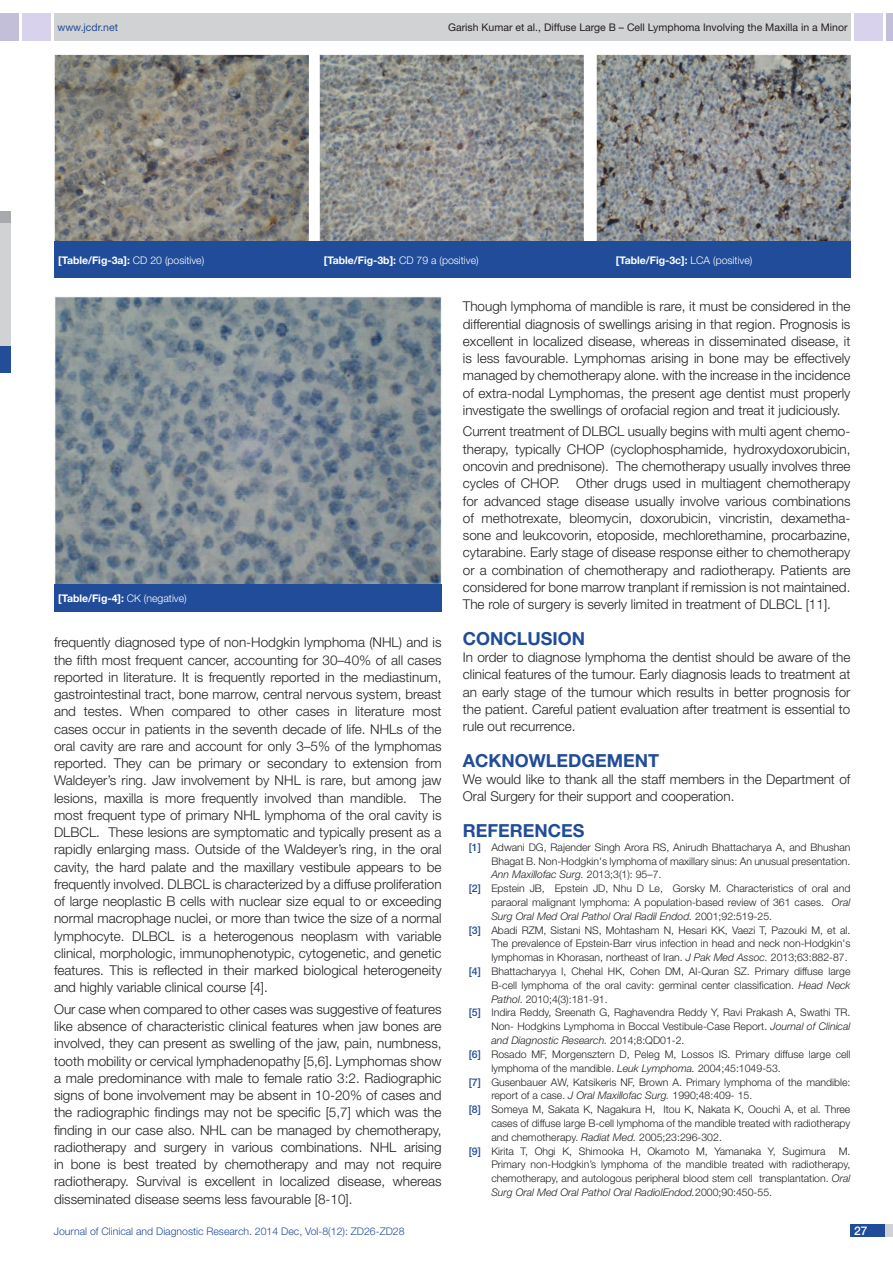
<style>
.page{position:relative;width:893px;height:1263px;background:#fff}
.page>*{position:absolute;margin:0;border:0;box-sizing:border-box;transform-origin:0 0}
.Heading{font:700 18px "Helvetica Neue";color:#214c99}
.Body_text{font:300 13.5px/17.2px "Helvetica Neue";color:#231f20;text-align:justify}
.t1{font:500 12px "Helvetica Neue";color:#fff}
.t2{font:300 10.5px/13.8px "Helvetica Neue";color:#231f20;text-align:justify}
.t3{font:italic 300 10.5px "Helvetica Neue";color:#231f20}
.Table_text{font:700 10.5px "Helvetica Neue";color:#fff}
.t4{font:10.5px "Helvetica Neue";color:#231f20}
.t5{font:300 10.5px "Helvetica Neue";color:#214c99}
.t6{font:10.5px "Helvetica Neue";color:#214c99}
.s1{font-weight:300}
.s2{font-weight:500;color:#214c99}
.s3{font-style:normal}
.s4{font-style:italic}
</style>
<div class="page">
<div style="left:54px;top:13px;width:796px;height:28px;background:#d1d2d4"></div>
<div style="left:0;top:13px;width:19px;height:28px;background:#c3bfd8"></div>
<div style="left:22px;top:13px;width:29px;height:28px;background:#d9d2ec"></div>
<div style="left:886px;top:13px;width:7px;height:28px;background:#c3bfd8"></div>
<div style="left:854px;top:13px;width:29px;height:28px;background:#d9d2ec"></div>
<div style="left:850px;top:1224px;width:43px;height:13px;background:#d1d2d4"></div>
<div style="left:850px;top:1224px;width:35px;height:13px;background:#214c99"></div>
<div style="left:0;top:212px;width:11px;height:12px;background:#a8a9ad"></div>
<div style="left:0;top:223px;width:11px;height:125px;background:#d1d2d4"></div>
<div style="left:0;top:346px;width:11px;height:27px;background:#244d99"></div>
<img style="left:54px;top:54px;width:254px;height:187px">
<img style="left:596px;top:54px;width:254px;height:187px">
<img style="left:320px;top:54px;width:263px;height:187px">
<div style="left:54px;top:241px;width:796px;height:37px;background:#214c99"></div>
<img style="left:54px;top:296px;width:388px;height:288px">
<div style="left:54px;top:584px;width:388px;height:27px;background:#214c99"></div>
<p class="t6" style="left:57px;top:21px;width:62px">www.jcdr.net</p>
<p class="t4" style="left:448px;top:21px;width:401px">Garish Kumar et al., Diffuse Large B – Cell Lymphoma Involving the Maxilla in a Minor</p>
<p class="Table_text" style="left:58px;top:253px;width:148px">[TABLE/FIG-3A]: <span class="s1">CD 20 (positive)</span></p>
<p class="Table_text" style="left:324px;top:253px;width:156px">[TABLE/FIG-3B]: <span class="s1">CD 79 a (positive)</span></p>
<p class="Table_text" style="left:616px;top:253px;width:138px">[TABLE/FIG-3C]: <span class="s1">LCA (positive)</span></p>
<p class="Table_text" style="left:58px;top:591px;width:130px">[TABLE/FIG-4]: <span class="s1">CK (negative)</span></p>
<p class="Body_text" style="left:54px;top:634px;width:389px">frequently diagnosed type of non-Hodgkin lymphoma (NHL) and is the fifth most frequent cancer, accounting for 30–40% of all cases reported in literature. It is frequently reported in the mediastinum, gastrointestinal tract, bone marrow, central nervous system, breast and testes. When compared to other cases in literature most cases occur in patients in the seventh decade of life. NHLs of the oral cavity are rare and account for only 3–5% of the lymphomas reported. They can be primary or secondary to extension from Waldeyer’s ring. Jaw involvement by NHL is rare, but among jaw lesions, maxilla is more frequently involved than mandible. The most frequent type of primary NHL lymphoma of the oral cavity is DLBCL. These lesions are symptomatic and typically present as a rapidly enlarging mass. Outside of the Waldeyer’s ring, in the oral cavity, the hard palate and the maxillary vestibule appears to be frequently involved. DLBCL is characterized by a diffuse proliferation of large neoplastic B cells with nuclear size equal to or exceeding normal macrophage nuclei, or more than twice the size of a normal lymphocyte. DLBCL is a heterogenous neoplasm with variable clinical, morphologic, immunophenotypic, cytogenetic, and genetic features. This is reflected in their marked biological heterogeneity and highly variable clinical course [4].</p>
<p class="Body_text" style="left:54px;top:1000px;width:389px">Our case when compared to other cases was suggestive of features like absence of characteristic clinical features when jaw bones are involved, they can present as swelling of the jaw, pain, numbness, tooth mobility or cervical lymphadenopathy [5,6]. Lymphomas show a male predominance with male to female ratio 3:2. Radiographic signs of bone involvement may be absent in 10-20% of cases and the radiographic findings may not be specific [5,7] which was the finding in our case also. NHL can be managed by chemotherapy, radiotherapy and surgery in various combinations. NHL arising in bone is best treated by chemotherapy and may not require radiotherapy. Survival is excellent in localized disease, whereas disseminated disease seems less favourable [8-10].</p>
<p class="Body_text" style="left:463px;top:298px;width:389px">Though lymphoma of mandible is rare, it must be considered in the differential diagnosis of swellings arising in that region. Prognosis is excellent in localized disease, whereas in disseminated disease, it is less favourable. Lymphomas arising in bone may be effectively managed by chemotherapy alone. with the increase in the incidence of extra-nodal Lymphomas, the present age dentist must properly investigate the swellings of orofacial region and treat it judiciously.</p>
<p class="Body_text" style="left:463px;top:423px;width:389px">Current treatment of DLBCL usually begins with multi agent chemo&shy;therapy, typically CHOP (cyclophosphamide, hydroxydoxorubicin, oncovin and prednisone). The chemotherapy usually involves three cycles of CHOP. Other drugs used in multiagent chemotherapy for advanced stage disease usually involve various combinations of methotrexate, bleomycin, doxorubicin, vincristin, dexametha&shy;sone and leukcovorin, etoposide, mechlorethamine, procarbazine, cytarabine. Early stage of disease response either to chemotherapy or a combination of chemotherapy and radiotherapy. Patients are considered for bone marrow tranplant if remission is not maintained.<br>The role of surgery is severly limited in treatment of DLBCL [11].</p>
<p class="Heading" style="left:463px;top:627px;width:124px">CONCLUSION</p>
<p class="Body_text" style="left:463px;top:648px;width:389px">In order to diagnose lymphoma the dentist should be aware of the clinical features of the tumour. Early diagnosis leads to treatment at an early stage of the tumour which results in better prognosis for the patient. Careful patient evaluation after treatment is essential to rule out recurrence.</p>
<p class="Heading" style="left:463px;top:749px;width:198px">ACKNOWLEDGEMENT</p>
<p class="Body_text" style="left:463px;top:770px;width:389px">We would like to thank all the staff members in the Department of<br>Oral Surgery for their support and cooperation.</p>
<p class="Heading" style="left:463px;top:819px;width:123px">REFERENCES</p>
<p class="t2" style="left:469px;top:840px;width:383px"><span class="s2">[1]</span> Adwani DG, Rajender Singh Arora RS, Anirudh Bhattacharya A, and Bhushan</p>
<p class="t2" style="left:491px;top:854px;width:361px">Bhagat B. Non-Hodgkin's lymphoma of maxillary sinus: An unusual presentation.</p>
<p class="t3" style="left:491px;top:868px;width:172px">Ann Maxillofac Surg. <span class="s3">2013;3(1): 95–7.</span></p>
<p class="t2" style="left:469px;top:881px;width:383px"><span class="s2">[2]</span> Epstein JB, Epstein JD, Nhu D Le, Gorsky M. Characteristics of oral and</p>
<p class="t2" style="left:491px;top:895px;width:361px">paraoral malignant lymphoma: A population-based review of 361 cases. <span class="s4">Oral</span></p>
<p class="t3" style="left:491px;top:910px;width:282px">Surg Oral Med Oral Pathol Oral Radil Endod. <span class="s3">2001;92:519-25.</span></p>
<p class="t2" style="left:469px;top:923px;width:383px"><span class="s2">[3]</span> Abadi RZM, Sistani NS, Mohtasham N, Hesari KK, Vaezi T, Pazouki M, et al.</p>
<p class="t2" style="left:491px;top:937px;width:361px">The prevalence of Epstein-Barr virus infection in head and neck non-Hodgkin's</p>
<p class="t2" style="left:491px;top:950px;width:358px">lymphomas in Khorasan, northeast of Iran. <span class="s4">J Pak Med Assoc.</span> 2013;63:882-87.</p>
<p class="t2" style="left:469px;top:964px;width:383px"><span class="s2">[4]</span> Bhattacharyya I, Chehal HK, Cohen DM, Al-Quran SZ. Primary diffuse large</p>
<p class="t2" style="left:491px;top:978px;width:361px">B-cell lymphoma of the oral cavity: germinal center classification. <span class="s4">Head Neck</span></p>
<p class="t2" style="left:491px;top:992px;width:118px"><span class="s4">Pathol</span>. 2010;4(3):181-91.</p>
<p class="t2" style="left:469px;top:1006px;width:383px"><span class="s2">[5]</span> Indira Reddy, Sreenath G, Raghavendra Reddy Y, Ravi Prakash A, Swathi TR.</p>
<p class="t2" style="left:491px;top:1019px;width:361px">Non- Hodgkins Lymphoma in Boccal Vestibule-Case Report. <span class="s4">Journal of Clinical</span></p>
<p class="t3" style="left:491px;top:1034px;width:195px">and Diagnostic Research. <span class="s3">2014;8:QD01-2.</span></p>
<p class="t2" style="left:469px;top:1047px;width:383px"><span class="s2">[6]</span> Rosado MF, Morgensztern D, Peleg M, Lossos IS. Primary diffuse large cell</p>
<p class="t2" style="left:491px;top:1061px;width:291px">lymphoma of the mandible. <span class="s4">Leuk Lymphoma.</span> 2004;45:1049-53.</p>
<p class="t2" style="left:469px;top:1075px;width:383px"><span class="s2">[7]</span> Gusenbauer AW, Katsikeris NF, Brown A. Primary lymphoma of the mandible:</p>
<p class="t2" style="left:491px;top:1088px;width:262px">report of a case. <span class="s4">J Oral Maxillofac Surg.</span> 1990;48:409- 15.</p>
<p class="t2" style="left:469px;top:1102px;width:383px"><span class="s2">[8]</span> Someya M, Sakata K, Nagakura H, Itou K, Nakata K, Oouchi A, et al. Three</p>
<p class="t2" style="left:491px;top:1116px;width:361px">cases of diffuse large B-cell lymphoma of the mandible treated with radiotherapy</p>
<p class="t2" style="left:491px;top:1130px;width:232px">and chemotherapy. <span class="s4">Radiat Med.</span> 2005;23:296-302.</p>
<p class="t2" style="left:469px;top:1144px;width:358px"><span class="s2">[9]</span> Kirita T, Ohgi K, Shimooka H, Okamoto M, Yamanaka Y, Sugimura</p>
<p class="t2" style="left:491px;top:1144px;width:361px;text-indent:347px">M.<br>Primary non-Hodgkin’s lymphoma of the mandible treated with radiotherapy, chemotherapy, and autologous peripheral blood stem cell transplantation. <span class="s4">Oral Surg Oral Med Oral Pathol Oral RadiolEndod.</span>2000;90:450-55.</p>
<p class="t5" style="left:54px;top:1225px;width:352px">Journal of Clinical and Diagnostic Research. 2014 Dec, Vol-8(12): ZD26-ZD28</p>
<p class="t1" style="left:854px;top:1223px;width:15px">27</p>
</div>
